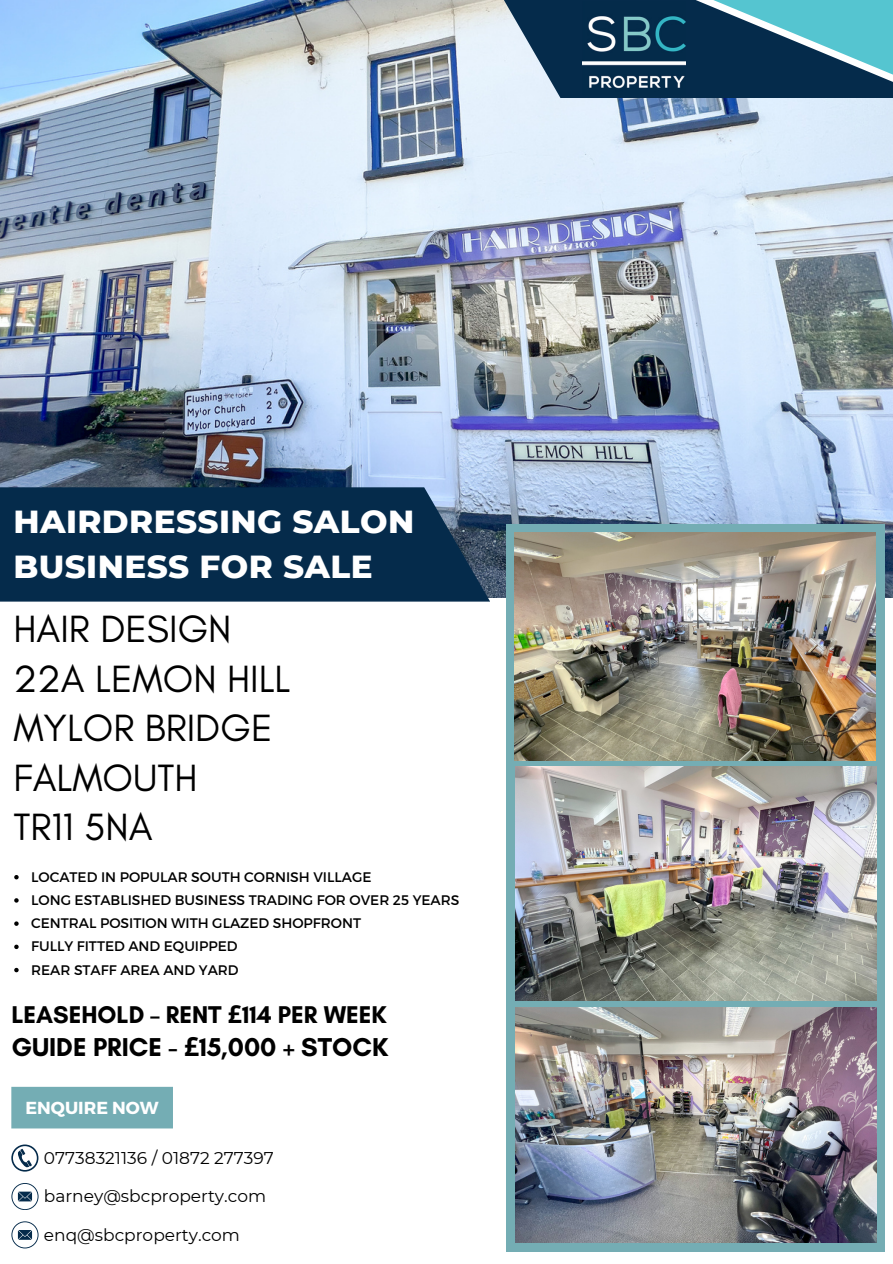
<style>
.page{position:relative;width:893px;height:1264px;background:#fff}
.page>*{position:absolute;margin:0;border:0;box-sizing:border-box;transform-origin:0 0}
.t1{font:38.7px "Glacial Indifference";color:#000}
.t2{font:800 32.55px/45.2px "Montserrat";letter-spacing:.015em;color:#fff}
.t3{font:700 26.25px "Glacial Indifference";color:#000}
.t4{font:700 24.75px "Glacial Indifference";color:#000}
.t5{font:700 17.4px "Montserrat";color:#fff}
.t6{font:16.95px "Montserrat";color:#000}
.t7{font:13.8px "Montserrat";color:#000}
.s1{font-family:"Noto Sans"}
</style>
<div class="page">
<img style="left:0;top:0;width:892px;height:597px">
<div style="left:506px;top:523px;width:379px;height:728px;background:#74adb4"></div>
<img style="left:515px;top:1007px;width:361px;height:235px">
<img style="left:515px;top:766px;width:361px;height:234px">
<img style="left:514px;top:532px;width:361px;height:228px">
<svg style="left:0;top:487px;width:490px;height:114px;fill:#052b4b"></svg>
<div style="left:11px;top:1086px;width:162px;height:42px;background:#74adb4"></div>
<svg style="left:11px;top:1144px;width:27px;height:27px"></svg>
<svg style="left:11px;top:1183px;width:27px;height:26px"></svg>
<svg style="left:11px;top:1221px;width:27px;height:27px"></svg>
<svg style="left:14px;top:875px;width:5px;height:4px"></svg>
<svg style="left:14px;top:898px;width:5px;height:4px"></svg>
<svg style="left:14px;top:921px;width:5px;height:4px"></svg>
<svg style="left:14px;top:944px;width:5px;height:5px"></svg>
<svg style="left:14px;top:967px;width:5px;height:5px"></svg>
<svg style="left:489px;top:0;width:403px;height:100px"></svg>
<p class="t2" style="left:13px;top:498px;width:402px">HAIRDRESSING SALON<br>BUSINESS FOR SALE</p>
<p class="t1" style="left:13px;top:605px;width:220px">HAIR DESIGN</p>
<p class="t1" style="left:13px;top:655px;width:278px">22A LEMON HILL</p>
<p class="t1" style="left:13px;top:704px;width:260px">MYLOR BRIDGE</p>
<p class="t1" style="left:13px;top:753px;width:186px">FALMOUTH</p>
<p class="t1" style="left:13px;top:803px;width:141px">TR11 5NA</p>
<p class="t7" style="left:31px;top:867px;width:342px">LOCATED IN POPULAR SOUTH CORNISH VILLAGE</p>
<p class="t7" style="left:31px;top:891px;width:429px">LONG ESTABLISHED BUSINESS TRADING FOR OVER 25 YEARS</p>
<p class="t7" style="left:31px;top:914px;width:331px">CENTRAL POSITION WITH GLAZED SHOPFRONT</p>
<p class="t7" style="left:31px;top:937px;width:208px">FULLY FITTED AND EQUIPPED</p>
<p class="t7" style="left:31px;top:960px;width:209px">REAR STAFF AREA AND YARD</p>
<p class="t4" style="left:11px;top:999px;width:377px">LEASEHOLD – RENT <span class="s1">£</span>114 PER WEEK</p>
<p class="t3" style="left:11px;top:1031px;width:378px">GUIDE PRICE - <span class="s1">£</span>15,000 + STOCK</p>
<p class="t5" style="left:26px;top:1096px;width:135px">ENQUIRE NOW</p>
<p class="t6" style="left:44px;top:1147px;width:231px">07738321136 / 01872 277397</p>
<p class="t6" style="left:44px;top:1185px;width:224px">barney@sbcproperty.com</p>
<p class="t6" style="left:44px;top:1224px;width:197px">enq@sbcproperty.com</p>
</div>
